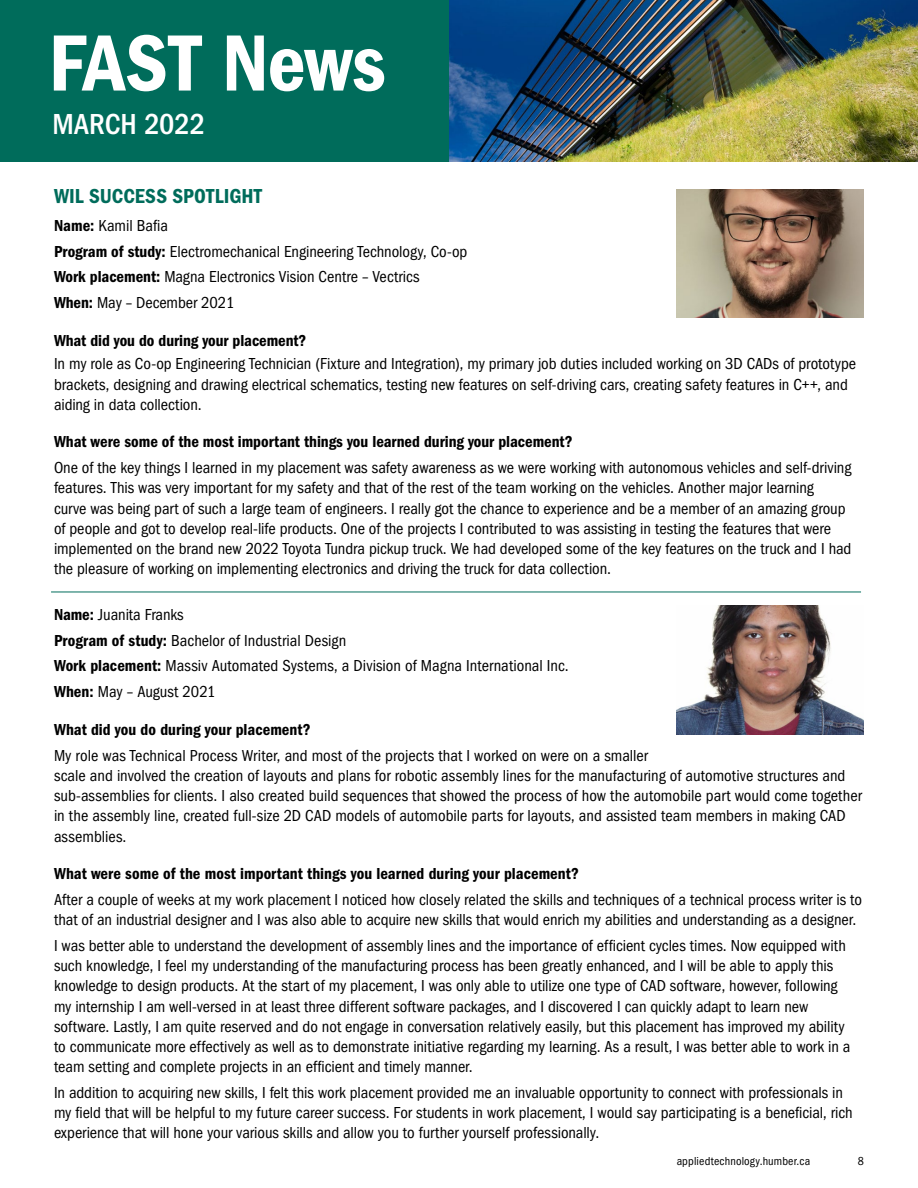
<style>
.page{position:relative;width:918px;height:1188px;background:#fff}
.page>*{position:absolute;margin:0;border:0;box-sizing:border-box;transform-origin:0 0}
.t1{font:82.5px "ITC Franklin Gothic Std Dm Cd";letter-spacing:-.005em;color:#fff}
.t2{font:500 condensed 30px "ITC Franklin Gothic Std";color:#fff}
.p_body{font:21px "ITC Franklin Gothic Std Dm Cd";letter-spacing:.005em;color:#006c5b}
.p_body-2{font:condensed 16.5px/20.2px "ITC Franklin Gothic Std";color:#000}
.p_body-3{font:16.5px "ITC Franklin Gothic Std Dm Cd";color:#000}
.h1_title{font:condensed 12px "ITC Franklin Gothic Std";letter-spacing:.01em;color:#000}
.s1{font-family:"ITC Franklin Gothic Std Dm Cd";font-stretch:normal}
</style>
<div class="page">
<img style="left:449px;top:0;width:469px;height:162px">
<div style="left:0;top:0;width:449px;height:162px;background:#006c5b"></div>
<img style="left:677px;top:189px;width:187px;height:129px">
<img style="left:677px;top:606px;width:187px;height:128px">
<hr style="left:51px;top:592px;width:810px;height:1px;background:#006c5b">
<h1 class="t1" style="left:49px;top:16px;width:339px">FAST News</h1>
<h2 class="t2" style="left:52px;top:107px;width:154px">MARCH 2022</h2>
<p class="p_body" style="left:54px;top:184px;width:210px">WIL SUCCESS SPOTLIGHT</p>
<p class="p_body-2" style="left:54px;top:213px;width:415px;line-height:25.7px"><span class="s1">Name:</span> Kamil Bafia<br><span class="s1">Program of study:</span> Electromechanical Engineering Technology, Co-op <span class="s1">Work placement:</span> Magna Electronics Vision Centre – Vectrics<br><span class="s1">When:</span> May – December 2021</p>
<p class="p_body-3" style="left:54px;top:331px;width:254px">What did you do during your placement?</p>
<p class="p_body-2" style="left:54px;top:354px;width:804px">In my role as Co-op Engineering Technician (Fixture and Integration), my primary job duties included working on 3D CADs of prototype brackets, designing and drawing electrical schematics, testing new features on self-driving cars, creating safety features in C++, and aiding in data collection.</p>
<p class="p_body-3" style="left:54px;top:433px;width:520px">What were some of the most important things you learned during your placement?</p>
<p class="p_body-2" style="left:54px;top:458px;width:799px">One of the key things I learned in my placement was safety awareness as we were working with autonomous vehicles and self-driving features. This was very important for my safety and that of the rest of the team working on the vehicles. Another major learning<br>curve was being part of such a large team of engineers. I really got the chance to experience and be a member of an amazing group of people and got to develop real-life products. One of the projects I contributed to was assisting in testing the features that were implemented on the brand new 2022 Toyota Tundra pickup truck. We had developed some of the key features on the truck and I had the pleasure of working on implementing electronics and driving the truck for data collection.</p>
<p class="p_body-2" style="left:54px;top:602px;width:516px;line-height:25.7px"><span class="s1">Name:</span> Juanita Franks<br><span class="s1">Program of study:</span> Bachelor of Industrial Design<br><span class="s1">Work placement:</span> Massiv Automated Systems, a Division of Magna International Inc.<br><span class="s1">When:</span> May – August 2021</p>
<p class="p_body-3" style="left:54px;top:720px;width:258px">What did you do during your placement?</p>
<p class="p_body-2" style="left:54px;top:745px;width:809px">My role was Technical Process Writer, and most of the projects that I worked on were on a smaller<br>scale and involved the creation of layouts and plans for robotic assembly lines for the manufacturing of automotive structures and sub-assemblies for clients. I also created build sequences that showed the process of how the automobile part would come together in the assembly line, created full-size 2D CAD models of automobile parts for layouts, and assisted team members in making CAD assemblies.</p>
<p class="p_body-3" style="left:54px;top:864px;width:527px">What were some of the most important things you learned during your placement?</p>
<p class="p_body-2" style="left:54px;top:889px;width:810px">After a couple of weeks at my work placement I noticed how closely related the skills and techniques of a technical process writer is to that of an industrial designer and I was also able to acquire new skills that would enrich my abilities and understanding as a designer.</p>
<p class="p_body-2" style="left:54px;top:935px;width:798px">I was better able to understand the development of assembly lines and the importance of efficient cycles times. Now equipped with such knowledge, I feel my understanding of the manufacturing process has been greatly enhanced, and I will be able to apply this knowledge to design products. At the start of my placement, I was only able to utilize one type of CAD software, however, following my internship I am well-versed in at least three different software packages, and I discovered I can quickly adapt to learn new software. Lastly, I am quite reserved and do not engage in conversation relatively easily, but this placement has improved my ability to communicate more effectively as well as to demonstrate initiative regarding my learning. As a result, I was better able to work in a team setting and complete projects in an efficient and timely manner.</p>
<p class="p_body-2" style="left:54px;top:1082px;width:800px">In addition to acquiring new skills, I felt this work placement provided me an invaluable opportunity to connect with professionals in my field that will be helpful to my future career success. For students in work placement, I would say participating is a beneficial, rich experience that will hone your various skills and allow you to further yourself professionally.</p>
<p class="h1_title" style="left:677px;top:1154px;width:135px">appliedtechnology.humber.ca</p>
<p class="h1_title" style="left:858px;top:1154px;width:8px">8</p>
</div>
